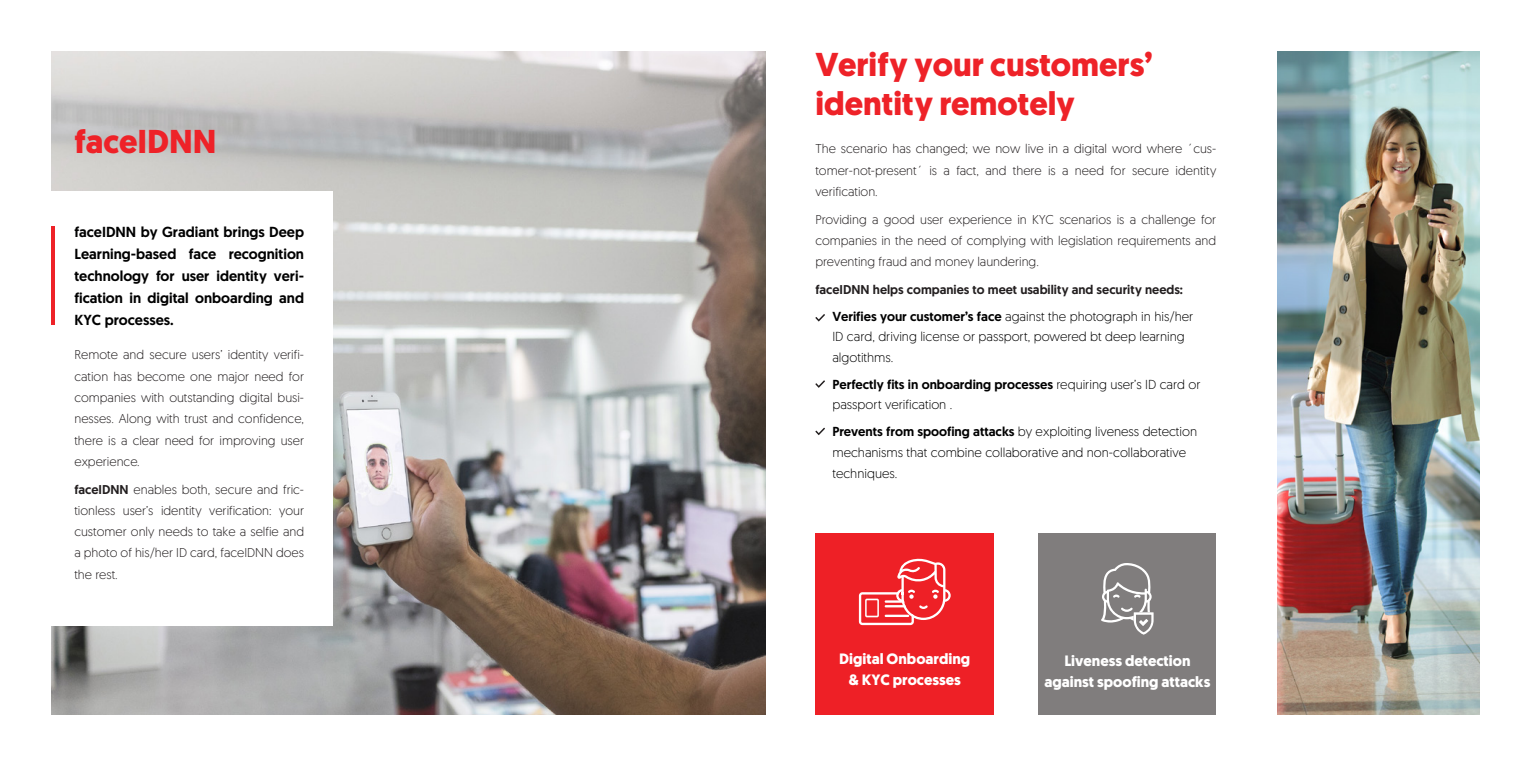
<style>
.page{position:relative;width:1531px;height:766px;background:#fff}
.page>*{position:absolute;margin:0;border:0;box-sizing:border-box;transform-origin:0 0}
.Titulos{font:700 33px/39px "Geomanist";color:#ee2228}
.Titulitos_centrados{font:700 15px/21.3px "Geomanist";color:#fff;text-align:center}
.Entradilla_base{font:500 14.55px/22px "Geomanist";color:#000001;text-align:justify}
.texto_con_check{font:300 13.05px/20.5px "Geomanist";color:#000001}
.TEXTO_BASE{font:300 12.75px/21.3px "Geomanist";color:#231f20;text-align:justify}
.TEXTO_BASE-2{font:500 12.75px "Geomanist";color:#231f20}
.s1{font-weight:500}
</style>
<div class="page">
<img style="left:51px;top:51px;width:714px;height:663px">
<div style="left:815px;top:533px;width:179px;height:181px;background:#ee2026"></div>
<div style="left:0;top:192px;width:333px;height:433px;background:#fff"></div>
<hr style="left:51px;top:226px;width:3px;height:98px;background:#ee2228">
<img style="left:1277px;top:51px;width:203px;height:663px">
<svg style="left:859px;top:558px;width:92px;height:67px"></svg>
<div style="left:1038px;top:533px;width:178px;height:181px;background:#807d7d"></div>
<svg style="left:815px;top:380px;width:10px;height:7px"></svg>
<svg style="left:815px;top:314px;width:10px;height:7px"></svg>
<svg style="left:815px;top:427px;width:10px;height:8px"></svg>
<svg style="left:1101px;top:563px;width:52px;height:71px"></svg>
<p class="Titulos" style="left:74px;top:121px;width:144px">faceIDNN</p>
<p class="Entradilla_base" style="left:74px;top:220px;width:231px">faceIDNN by Gradiant brings Deep Learning-based face recognition technology for user identity veri&shy;fication in digital onboarding and KYC processes.</p>
<p class="TEXTO_BASE" style="left:74px;top:343px;width:231px">Remote and secure users’ identity verifi&shy;cation has become one major need for companies with outstanding digital busi&shy;nesses. Along with trust and confidence, there is a clear need for improving user experience.</p>
<p class="TEXTO_BASE" style="left:74px;top:478px;width:231px"><span class="s1">faceIDNN</span> enables both, secure and fric&shy;tionless user’s identity verification: your customer only needs to take a selfie and a photo of his/her ID card, faceIDNN does the rest.</p>
<p class="Titulos" style="left:815px;top:45px;width:339px">Verify your customers’ identity remotely</p>
<p class="TEXTO_BASE" style="left:815px;top:138px;width:402px">The scenario has changed; we now live in a digital word where ´cus&shy;tomer-not-present´ is a fact, and there is a need for secure identity verification.</p>
<p class="TEXTO_BASE" style="left:815px;top:208px;width:402px">Providing a good user experience in KYC scenarios is a challenge for companies in the need of complying with legislation requirements and preventing fraud and money laundering.</p>
<p class="TEXTO_BASE-2" style="left:815px;top:281px;width:369px">faceIDNN helps companies to meet usability and security needs:</p>
<p class="texto_con_check" style="left:832px;top:305px;width:362px"><span class="s1">Verifies your customer’s face</span> against the photograph in his/her<br>ID card, driving license or passport, powered bt deep learning algotithms.</p>
<p class="texto_con_check" style="left:832px;top:373px;width:370px"><span class="s1">Perfectly fits in onboarding processes</span> requiring user’s ID card or passport verification .</p>
<p class="texto_con_check" style="left:832px;top:421px;width:366px"><span class="s1">Prevents from spoofing attacks</span> by exploiting liveness detection mechanisms that combine collaborative and non-collaborative techniques.</p>
<p class="Titulitos_centrados" style="left:839px;top:648px;width:132px">Digital Onboarding</p>
<p class="Titulitos_centrados" style="left:849px;top:669px;width:113px">&amp; KYC processes</p>
<p class="Titulitos_centrados" style="left:1044px;top:650px;width:167px">Liveness detection against spoofing attacks</p>
</div>
